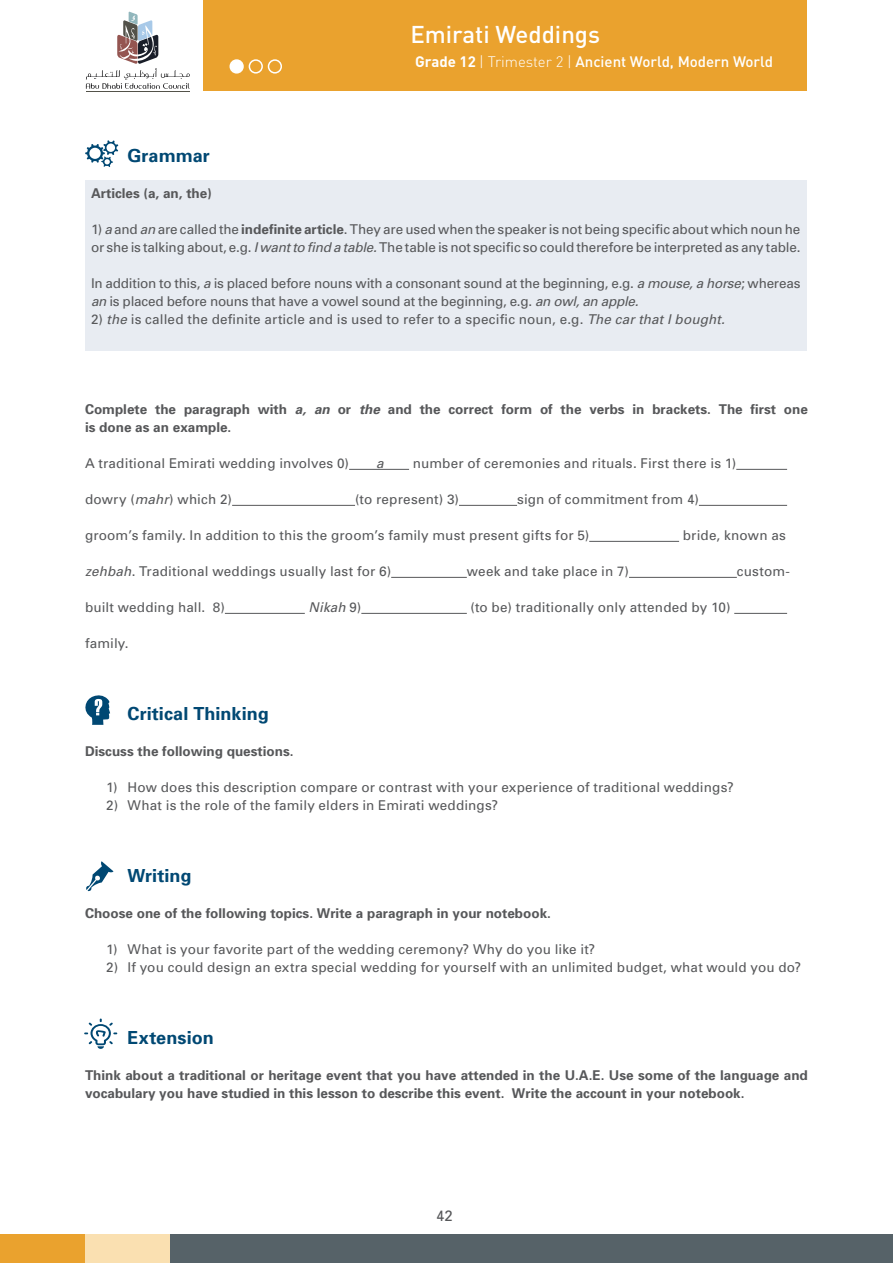
<style>
.page{position:relative;width:893px;height:1263px;background:#fff}
.page>*{position:absolute;margin:0;border:0;box-sizing:border-box;transform-origin:0 0}
.t1{font:500 24px "DIN";color:#fff}
.Task_Title{font:700 18px "Univers";letter-spacing:.005em;color:#004873}
.t2{font:500 15px "DIN";color:#fff}
.t3{font:15px "Univers";color:#57585a}
.Body{font:13.5px "Univers";letter-spacing:.01em;color:#57585a}
.Task_Instructions{font:700 13.5px/18px "Univers";color:#57585a}
.Body-2{font:13.5px/18px "Univers";letter-spacing:-.01em;color:#57585a}
.Body-3{font:13.5px/18px "Univers";letter-spacing:-.02em;color:#57585a}
.Body-4{font:italic 13.5px "Univers";letter-spacing:.005em;color:#57585a}
.s1{font-weight:700}
.s2{font-weight:300}
.s3{font-style:italic}
.s4{font-style:normal}
</style>
<div class="page">
<div style="left:203px;top:0;width:604px;height:90px;background:#eaa22e"></div>
<hr style="left:86px;top:91px;width:104px;height:1px;background:#53524a">
<svg style="left:86px;top:12px;width:104px;height:77px"></svg>
<div style="left:0;top:1235px;width:85px;height:28px;background:#eaa22e"></div>
<div style="left:85px;top:1235px;width:85px;height:28px;background:#fae0b1"></div>
<div style="left:170px;top:1235px;width:723px;height:28px;background:#566268"></div>
<hr style="left:349px;top:469px;width:60px;height:1px;background:#57585a">
<hr style="left:736px;top:469px;width:51px;height:1px;background:#57585a">
<hr style="left:232px;top:505px;width:123px;height:1px;background:#57585a">
<hr style="left:459px;top:505px;width:58px;height:1px;background:#57585a">
<hr style="left:699px;top:505px;width:88px;height:1px;background:#57585a">
<hr style="left:589px;top:541px;width:90px;height:1px;background:#57585a">
<hr style="left:391px;top:577px;width:76px;height:1px;background:#57585a">
<hr style="left:629px;top:577px;width:108px;height:1px;background:#57585a">
<hr style="left:225px;top:613px;width:80px;height:1px;background:#57585a">
<hr style="left:361px;top:613px;width:106px;height:1px;background:#57585a">
<hr style="left:734px;top:613px;width:53px;height:1px;background:#57585a">
<div style="left:85px;top:181px;width:721px;height:170px;background:#e8ecf2"></div>
<svg style="left:86px;top:861px;width:27px;height:30px"></svg>
<svg style="left:84px;top:1018px;width:33px;height:31px"></svg>
<svg style="left:85px;top:695px;width:25px;height:30px"></svg>
<svg style="left:85px;top:140px;width:33px;height:27px"></svg>
<div style="left:249px;top:59px;width:14px;height:15px;border:2px solid #fff;border-radius:50%"></div>
<div style="left:230px;top:60px;width:13px;height:13px;background:#fff;border-radius:50%"></div>
<div style="left:229px;top:59px;width:15px;height:15px;border:2px solid #fff;border-radius:50%"></div>
<div style="left:268px;top:59px;width:14px;height:15px;border:2px solid #fff;border-radius:50%"></div>
<h1 class="t1" style="left:410px;top:18px;width:191px">Emirati Weddings</h1>
<p class="t2" style="left:415px;top:52px;width:360px"><span class="s1">Grade 12</span> <span class="s2">| Trimester 2 |</span> Ancient World, Modern World</p>
<p class="Task_Title" style="left:128px;top:144px;width:84px">Grammar</p>
<p class="Task_Instructions" style="left:91px;top:184px;width:122px">Articles (a, an, the)</p>
<p class="Body-2" style="left:91px;top:220px;width:711px">1) <span class="s3">a</span> and <span class="s3">an</span> are called the <span class="s1">indefinite article</span>. They are used when the speaker is not being specific about which noun he or she is talking about, e.g. <span class="s3">I want to find a table.</span> The table is not specific so could therefore be interpreted as any table.</p>
<p class="Body-3" style="left:91px;top:274px;width:711px">In addition to this, <span class="s3">a</span> is placed before nouns with a consonant sound at the beginning, e.g. <span class="s3">a mouse, a horse</span>; whereas <span class="s3">an</span> is placed before nouns that have a vowel sound at the beginning, e.g. <span class="s3">an owl, an apple.</span></p>
<p class="Body" style="left:91px;top:311px;width:635px">2) <span class="s3">the</span> is called the definite article and is used to refer to a specific noun, e.g. <span class="s3">The car that I bought.</span></p>
<p class="Task_Instructions" style="left:85px;top:400px;width:724px">Complete the paragraph with <span class="s3">a, an</span> or <span class="s3">the</span> and the correct form of the verbs in brackets. The first one is done as an example.</p>
<p class="Body" style="left:85px;top:455px;width:266px">A traditional Emirati wedding involves 0)</p>
<p class="Body" style="left:413px;top:455px;width:325px">number of ceremonies and rituals. First there is 1)</p>
<p class="Body" style="left:85px;top:491px;width:149px">dowry (<span class="s3">mahr</span>) which 2)</p>
<p class="Body" style="left:355px;top:491px;width:105px">(to represent) 3)</p>
<p class="Body" style="left:517px;top:491px;width:183px">sign of commitment from 4)</p>
<p class="Body" style="left:85px;top:527px;width:506px">groom’s family. In addition to this the groom’s family must present gifts for 5)</p>
<p class="Body" style="left:683px;top:527px;width:105px">bride, known as</p>
<p class="Body" style="left:85px;top:563px;width:308px"><span class="s3">zehbah</span>. Traditional weddings usually last for 6)</p>
<p class="Body" style="left:467px;top:563px;width:164px">week and take place in 7)</p>
<p class="Body" style="left:737px;top:563px;width:55px">custom-</p>
<p class="Body" style="left:85px;top:599px;width:141px">built wedding hall. 8)</p>
<p class="Body-4" style="left:309px;top:599px;width:54px">Nikah <span class="s4">9)</span></p>
<p class="Body" style="left:471px;top:599px;width:261px">(to be) traditionally only attended by 10)</p>
<p class="Body" style="left:85px;top:635px;width:45px">family.</p>
<p class="Body-4" style="left:376px;top:455px;width:9px">a</p>
<p class="Task_Title" style="left:128px;top:702px;width:143px">Critical Thinking</p>
<p class="Task_Instructions" style="left:85px;top:742px;width:210px">Discuss the following questions.</p>
<p class="Body" style="left:106px;top:779px;width:629px">1) How does this description compare or contrast with your experience of traditional weddings?</p>
<p class="Body" style="left:106px;top:797px;width:393px">2) What is the role of the family elders in Emirati weddings?</p>
<p class="Task_Title" style="left:128px;top:864px;width:65px">Writing</p>
<p class="Task_Instructions" style="left:85px;top:904px;width:467px">Choose one of the following topics. Write a paragraph in your notebook.</p>
<p class="Body" style="left:106px;top:941px;width:491px">1) What is your favorite part of the wedding ceremony? Why do you like it?</p>
<p class="Body" style="left:106px;top:959px;width:697px">2) If you could design an extra special wedding for yourself with an unlimited budget, what would you do?</p>
<p class="Task_Title" style="left:128px;top:1026px;width:88px">Extension</p>
<p class="Task_Instructions" style="left:85px;top:1066px;width:724px">Think about a traditional or heritage event that you have attended in the U.A.E. Use some of the language and vocabulary you have studied in this lesson to describe this event. Write the account in your notebook.</p>
<p class="t3" style="left:436px;top:1206px;width:18px">42</p>
</div>
